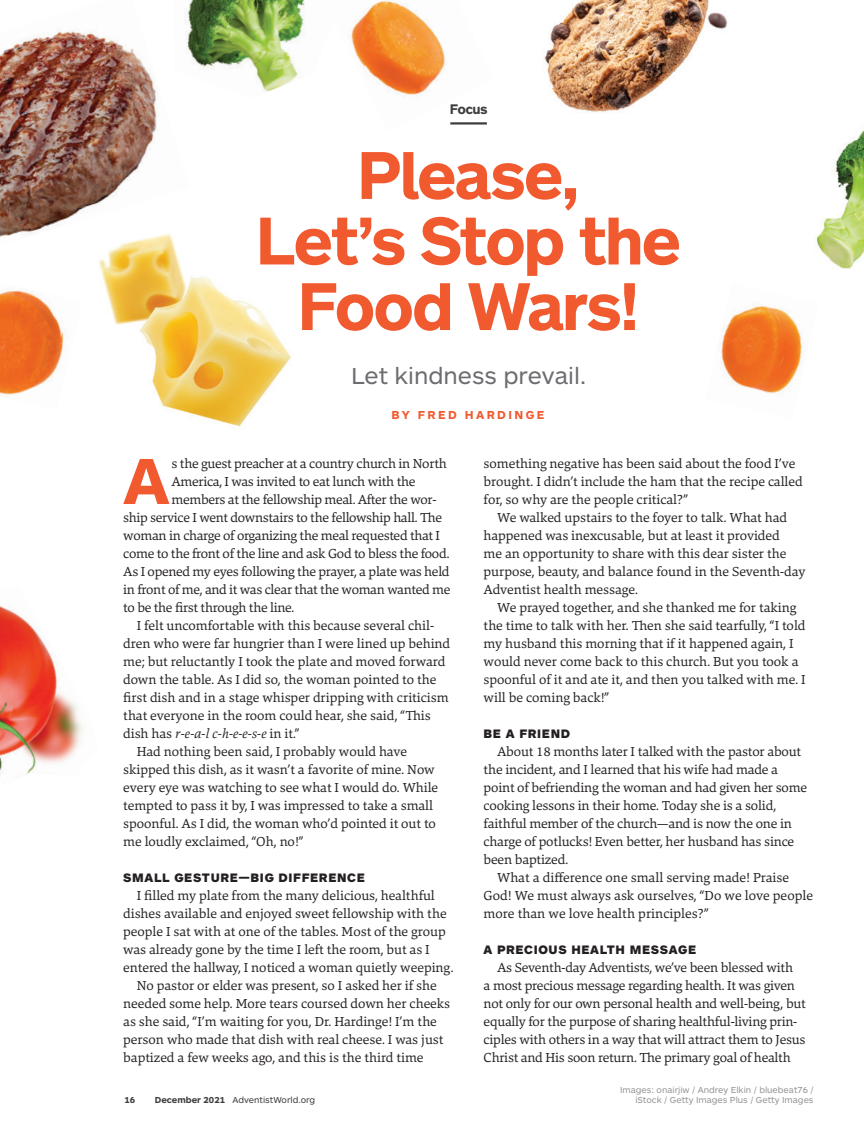
<style>
.page{position:relative;width:864px;height:1134px;background:#fff}
.page>*{position:absolute;margin:0;border:0;box-sizing:border-box;transform-origin:0 0}
.Drop_Caps{font:700 67.5px "ARS Maquette Pro";color:#f1592f}
.Feature_H1{font:700 65.55px/65.6px "ARS Maquette Pro";color:#f1592f;text-align:center}
.Feature_H2{font:24px "ARS Maquette Pro";color:#6c6d70}
.Main_Body{font:13.5px/18px "Danton";color:#231f20}
.Drop_Caps-2{font:13.5px "Danton";letter-spacing:-.02em;color:#231f20}
.t1{font:700 13.5px "ARS Maquette Pro";color:#3e3e3f}
.Subheads{font:900 12.75px "ARS Maquette Pro";letter-spacing:.05em;color:#231f20}
.Feature_Byline{font:700 12px "ARS Maquette Pro";letter-spacing:.2em;color:#f1592f}
.New_Photo_Credit{font:9px/10.5px "ARS Maquette Pro";color:#939598;text-align:right}
.t2{font:9px "ARS Maquette Pro";color:#3e3e3f}
.t3{font:700 9px "ARS Maquette Pro";color:#3e3e3f}
.s1{font-style:italic}
.s2{font-weight:700}
</style>
<div class="page">
<img style="left:0;top:606px;width:83px;height:168px">
<img style="left:816px;top:130px;width:48px;height:139px">
<img style="left:190px;top:0;width:115px;height:92px">
<img style="left:0;top:3px;width:190px;height:234px">
<img style="left:544px;top:0;width:184px;height:112px">
<img style="left:69px;top:230px;width:222px;height:197px">
<img style="left:351px;top:0;width:95px;height:95px">
<img style="left:721px;top:305px;width:81px;height:88px">
<img style="left:0;top:283px;width:82px;height:127px">
<hr style="left:450px;top:122px;width:37px;height:3px;background:#3e3e3f">
<p class="t1" style="left:450px;top:100px;width:39px">Focus</p>
<p class="Feature_H1" style="left:257px;top:140px;width:424px">Please,<br>Let’s Stop the<br>Food Wars!</p>
<p class="Feature_H2" style="left:351px;top:360px;width:237px">Let kindness prevail.</p>
<p class="Feature_Byline" style="left:391px;top:407px;width:154px">BY FRED HARDINGE</p>
<p class="Drop_Caps" style="left:123px;top:437px;width:48px">A</p>
<p class="Drop_Caps-2" style="left:172px;top:455px;width:277px">s the guest preacher at a country church in North</p>
<p class="Drop_Caps-2" style="left:172px;top:473px;width:246px">America, I was invited to eat lunch with the</p>
<p class="Drop_Caps-2" style="left:172px;top:491px;width:267px">members at the fellowship meal. After the wor-</p>
<p class="Drop_Caps-2" style="left:123px;top:509px;width:320px">ship service I went downstairs to the fellowship hall. The</p>
<p class="Drop_Caps-2" style="left:123px;top:527px;width:318px">woman in charge of organizing the meal requested that I</p>
<p class="Drop_Caps-2" style="left:123px;top:545px;width:328px">come to the front of the line and ask God to bless the food.</p>
<p class="Drop_Caps-2" style="left:123px;top:563px;width:328px">As I opened my eyes following the prayer, a plate was held</p>
<p class="Drop_Caps-2" style="left:123px;top:581px;width:329px">in front of me, and it was clear that the woman wanted me</p>
<p class="Drop_Caps-2" style="left:123px;top:599px;width:173px">to be the first through the line.</p>
<p class="Main_Body" style="left:123px;top:616px;width:328px;text-indent:14px">I felt uncomfortable with this because several chil&shy;dren who were far hungrier than I were lined up behind me; but reluctantly I took the plate and moved forward down the table. As I did so, the woman pointed to the first dish and in a stage whisper dripping with criticism that everyone in the room could hear, she said, “This dish has <span class="s1">r-e-a-l c-h-e-e-s-e</span> in it.”</p>
<p class="Main_Body" style="left:123px;top:742px;width:317px;text-indent:14px">Had nothing been said, I probably would have skipped this dish, as it wasn’t a favorite of mine. Now every eye was watching to see what I would do. While tempted to pass it by, I was impressed to take a small spoonful. As I did, the woman who’d pointed it out to me loudly exclaimed, “Oh, no!”</p>
<p class="Subheads" style="left:123px;top:869px;width:243px">SMALL GESTURE—BIG DIFFERENCE</p>
<p class="Main_Body" style="left:123px;top:886px;width:332px;text-indent:14px">I filled my plate from the many delicious, healthful dishes available and enjoyed sweet fellowship with the people I sat with at one of the tables. Most of the group was already gone by the time I left the room, but as I entered the hallway, I noticed a woman quietly weeping.</p>
<p class="Main_Body" style="left:123px;top:976px;width:328px;text-indent:14px">No pastor or elder was present, so I asked her if she needed some help. More tears coursed down her cheeks as she said, “I’m waiting for you, Dr. Hardinge! I’m the person who made that dish with real cheese. I was just baptized a few weeks ago, and this is the third time</p>
<p class="t3" style="left:124px;top:1094px;width:12px">16</p>
<p class="t2" style="left:155px;top:1094px;width:162px"><span class="s2">December 2021</span> AdventistWorld.org</p>
<p class="Main_Body" style="left:484px;top:454px;width:321px">something negative has been said about the food I’ve brought. I didn’t include the ham that the recipe called for, so why are the people critical?”</p>
<p class="Main_Body" style="left:484px;top:508px;width:323px;text-indent:14px">We walked upstairs to the foyer to talk. What had happened was inexcusable, but at least it provided<br>me an opportunity to share with this dear sister the purpose, beauty, and balance found in the Seventh-day Adventist health message.</p>
<p class="Main_Body" style="left:484px;top:598px;width:323px;text-indent:14px">We prayed together, and she thanked me for taking the time to talk with her. Then she said tearfully, “I told my husband this morning that if it happened again, I would never come back to this church. But you took a spoonful of it and ate it, and then you talked with me. I will be coming back!”</p>
<p class="Subheads" style="left:484px;top:725px;width:88px">BE A FRIEND</p>
<p class="Main_Body" style="left:484px;top:742px;width:325px;text-indent:14px">About 18 months later I talked with the pastor about the incident, and I learned that his wife had made a point of befriending the woman and had given her some cooking lessons in their home. Today she is a solid, faithful member of the church—and is now the one in charge of potlucks! Even better, her husband has since been baptized.</p>
<p class="Main_Body" style="left:484px;top:868px;width:331px;text-indent:14px">What a difference one small serving made! Praise<br>God! We must always ask ourselves, “Do we love people more than we love health principles?”</p>
<p class="Subheads" style="left:484px;top:941px;width:214px">A PRECIOUS HEALTH MESSAGE</p>
<p class="Main_Body" style="left:484px;top:958px;width:324px;text-indent:14px">As Seventh-day Adventists, we’ve been blessed with<br>a most precious message regarding health. It was given not only for our own personal health and well-being, but equally for the purpose of sharing healthful-living prin&shy;ciples with others in a way that will attract them to Jesus Christ and His soon return. The primary goal of health</p>
<p class="New_Photo_Credit" style="left:620px;top:1084px;width:195px">Images: onairjiw / Andrey Elkin / bluebeat76 / iStock / Getty Images Plus / Getty Images</p>
</div>
